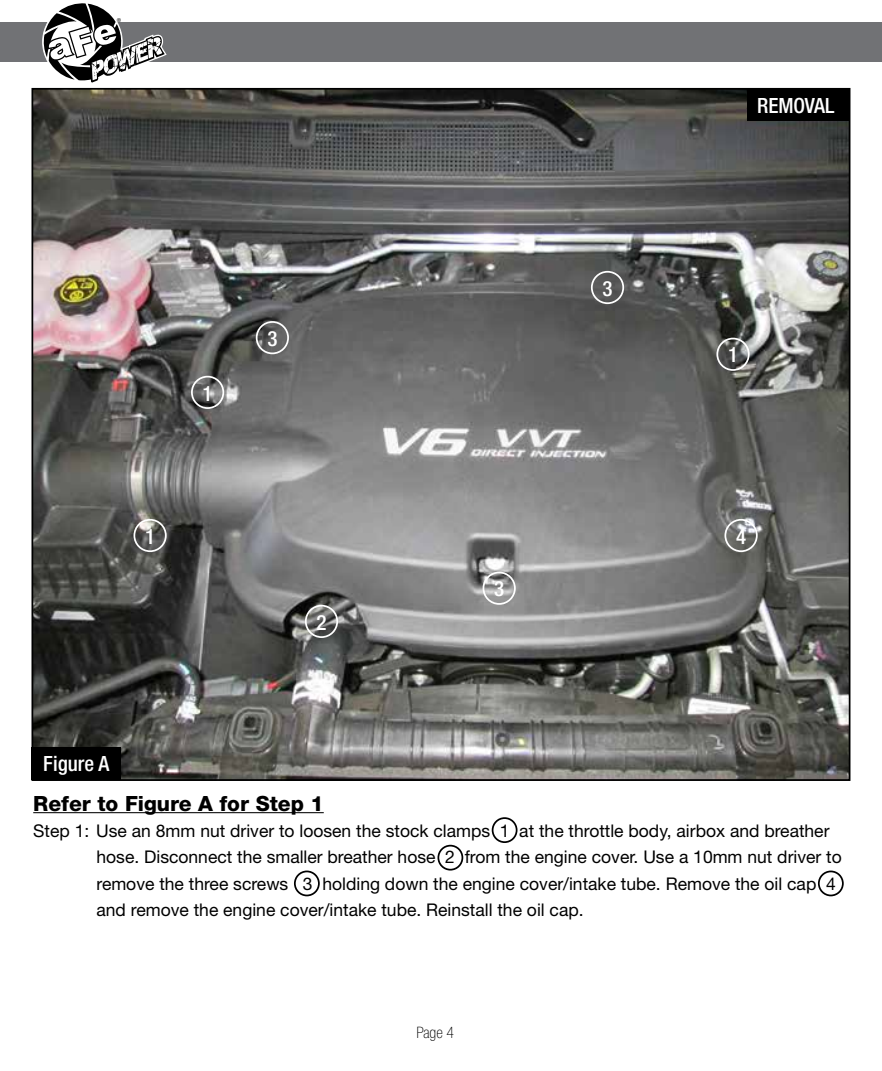
<style>
.page{position:relative;width:882px;height:1071px;background:#fff}
.page>*{position:absolute;margin:0;border:0;box-sizing:border-box;transform-origin:0 0}
.t1{font:800 21px "Helvetica Neue";color:#000}
.t2{font:500 condensed 21px "Helvetica Neue";color:#fff}
.t3{font:17.5px/26.2px "Helvetica Neue";color:#000}
.t4{font:100 condensed 15.75px "Helvetica Neue";color:#000}
.t5{font:8.75px "Myriad";color:#000}
</style>
<div class="page">
<div style="left:0;top:23px;width:882px;height:39px;background:#717275"></div>
<svg style="left:43px;top:3px;width:124px;height:80px"></svg>
<img style="left:35px;top:91px;width:812px;height:687px">
<hr style="left:33px;top:812px;width:291px;height:1px;background:#000">
<div style="left:747px;top:88px;width:103px;height:33px;background:#000"></div>
<div style="left:32px;top:747px;width:89px;height:33px;background:#000"></div>
<div style="left:492px;top:817px;width:26px;height:26px;border:2px solid #000;border-radius:50%"></div>
<div style="left:438px;top:845px;width:25px;height:26px;border:2px solid #000;border-radius:50%"></div>
<div style="left:294px;top:871px;width:26px;height:25px;border:2px solid #000;border-radius:50%"></div>
<div style="left:818px;top:871px;width:26px;height:25px;border:2px solid #000;border-radius:50%"></div>
<div style="left:134px;top:519px;width:33px;height:33px;border:2px solid #fff;border-radius:50%"></div>
<div style="left:305px;top:605px;width:33px;height:33px;border:2px solid #fff;border-radius:50%"></div>
<div style="left:256px;top:321px;width:33px;height:33px;border:2px solid #fff;border-radius:50%"></div>
<div style="left:191px;top:376px;width:33px;height:33px;border:2px solid #fff;border-radius:50%"></div>
<div style="left:716px;top:338px;width:34px;height:33px;border:2px solid #fff;border-radius:50%"></div>
<div style="left:483px;top:572px;width:33px;height:33px;border:2px solid #fff;border-radius:50%"></div>
<div style="left:725px;top:519px;width:33px;height:33px;border:2px solid #fff;border-radius:50%"></div>
<div style="left:591px;top:271px;width:33px;height:33px;border:2px solid #fff;border-radius:50%"></div>
<p class="t5" style="left:117px;top:17px;width:6px">®</p>
<p class="t2" style="left:145px;top:524px;width:12px">1</p>
<p class="t2" style="left:203px;top:381px;width:12px">1</p>
<p class="t2" style="left:43px;top:751px;width:67px">Figure A</p>
<p class="t2" style="left:267px;top:326px;width:12px">3</p>
<p class="t2" style="left:316px;top:610px;width:12px">2</p>
<p class="t2" style="left:602px;top:276px;width:12px">3</p>
<p class="t2" style="left:494px;top:576px;width:12px">3</p>
<p class="t2" style="left:757px;top:93px;width:79px">REMOVAL</p>
<p class="t2" style="left:728px;top:342px;width:12px">1</p>
<p class="t2" style="left:736px;top:524px;width:12px">4</p>
<p class="t1" style="left:33px;top:791px;width:292px">Refer to Figure A for Step 1</p>
<p class="t3" style="left:96px;top:817px;width:747px;text-indent:-63px">Step 1: Use an 8mm nut driver to loosen the stock clamps 1 at the throttle body, airbox and breather hose. Disconnect the smaller breather hose 2 from the engine cover. Use a 10mm nut driver to remove the three screws 3 holding down the engine cover/intake tube. Remove the oil cap 4 and remove the engine cover/intake tube. Reinstall the oil cap.</p>
<p class="t4" style="left:416px;top:1024px;width:39px">Page 4</p>
</div>
